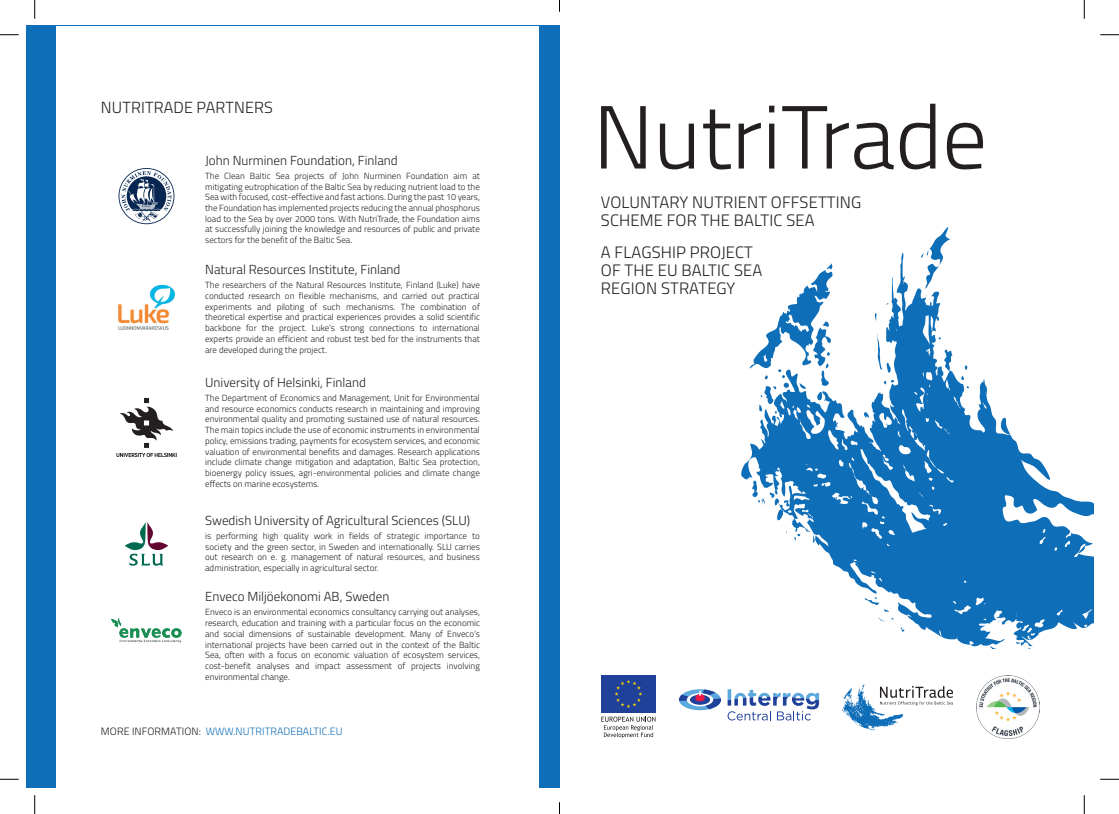
<style>
.page{position:relative;width:1119px;height:814px;background:#fff}
.page>*{position:absolute;margin:0;border:0;box-sizing:border-box;transform-origin:0 0}
.t1{font:300 89.75px "Titillium";color:#231f20}
.t2{font:300 16.5px/18.1px "Titillium";letter-spacing:.01em;color:#231f20}
.t3{font:300 16.12px "Titillium";letter-spacing:.01em;color:#231f20}
.t4{font:300 13.12px "Titillium";color:#231f20}
.t5{font:300 10.62px "Titillium";letter-spacing:.01em;color:#0f6eb8}
.t6{font:300 9px/10.8px "Titillium";color:#231f20;text-align:justify}
.s1{color:#231f20}
</style>
<div class="page">
<div style="left:26px;top:26px;width:533px;height:762px;background:#0f6eb8"></div>
<div style="left:56px;top:26px;width:482px;height:762px;background:#fff"></div>
<svg style="left:741px;top:227px;width:351px;height:421px"></svg>
<svg style="left:842px;top:684px;width:111px;height:46px"></svg>
<svg style="left:727px;top:689px;width:92px;height:31px"></svg>
<svg style="left:679px;top:689px;width:42px;height:21px"></svg>
<div style="left:601px;top:675px;width:54px;height:37px;background:#20419a"></div>
<svg style="left:614px;top:680px;width:28px;height:27px"></svg>
<svg style="left:601px;top:716px;width:54px;height:22px"></svg>
<img style="left:111px;top:618px;width:70px;height:24px">
<img style="left:116px;top:398px;width:61px;height:59px">
<img style="left:118px;top:285px;width:56px;height:44px">
<svg style="left:118px;top:168px;width:56px;height:56px"></svg>
<svg style="left:125px;top:522px;width:43px;height:43px"></svg>
<img style="left:976px;top:675px;width:63px;height:63px">
<svg style="left:0;top:34px;width:19px;height:1px"></svg>
<svg style="left:1100px;top:34px;width:18px;height:1px"></svg>
<svg style="left:0;top:778px;width:19px;height:2px"></svg>
<svg style="left:1100px;top:778px;width:18px;height:2px"></svg>
<svg style="left:34px;top:0;width:1px;height:19px"></svg>
<svg style="left:34px;top:795px;width:1px;height:18px"></svg>
<svg style="left:1083px;top:0;width:1px;height:19px"></svg>
<svg style="left:1083px;top:795px;width:1px;height:18px"></svg>
<h3 class="t3" style="left:101px;top:96px;width:172px">N utriTrade partners</h3>
<h3 class="t4" style="left:205px;top:150px;width:194px">John N urminen Foundation, Finland</h3>
<p class="t6" style="left:205px;top:170px;width:276px">The Clean Baltic Sea projects of John N urminen Foundation aim at mitigating eutrophication of the Baltic Sea by reducing nutrient load to the Sea with focused, cost-effective and fast actions. During the past 10 years, the Foundation has implemented projects reducing the annual phosphorus load to the Sea by over 2000 tons. With N utriTrade, the Foundation aims at successfully joining the knowledge and resources of public and private sectors for the benefit of the Baltic Sea.</p>
<h3 class="t4" style="left:205px;top:260px;width:197px">N atural Resources I nstitute, Finland</h3>
<p class="t6" style="left:205px;top:279px;width:276px">The researchers of the N atural Resources I nstitute, Finland (Luke) have conducted research on flexible mechanisms, and carried out practical experiments and piloting of such mechanisms. The combination of theoretical expertise and practical experiences provides a solid scientific backbone for the project. Luke’s strong connections to international experts provide an efficient and robust test bed for the instruments that are developed during the project.</p>
<h3 class="t4" style="left:205px;top:372px;width:162px">U niversity of Helsinki, Finland</h3>
<p class="t6" style="left:205px;top:392px;width:276px">The Department of Economics and Management, U nit for Environmental and resource economics conducts research in maintaining and improving environmental quality and promoting sustained use of natural resources.<br>The main topics include the use of economic instruments in environmental policy, emissions trading, payments for ecosystem services, and economic valuation of environmental benefits and damages. Research applications include climate change mitigation and adaptation, Baltic Sea protection, bioenergy policy issues, agri-environmental policies and climate change effects on marine ecosystems.</p>
<h3 class="t4" style="left:205px;top:510px;width:266px">Swedish U niversity of Agricultural Sciences (SLU)</h3>
<p class="t6" style="left:205px;top:529px;width:276px">is performing high quality work in fields of strategic importance to society and the green sector, in Sweden and internationally. SLU carries out research on e. g. management of natural resources, and business administration, especially in agricultural sector.</p>
<h3 class="t4" style="left:205px;top:587px;width:186px">Enveco Miljöekonomi AB, Sweden</h3>
<p class="t6" style="left:205px;top:606px;width:276px">Enveco is an environmental economics consultancy carrying out analyses, research, education and training with a particular focus on the economic and social dimensions of sustainable development. Many of Enveco’s international projects have been carried out in the context of the Baltic Sea, often with a focus on economic valuation of ecosystem services, cost-benefit analyses and impact assessment of projects involving environmental change.</p>
<p class="t5" style="left:101px;top:724px;width:243px"><span class="s1">More information:</span> www.nutritradebaltic.eu</p>
<h1 class="t1" style="left:593px;top:72px;width:395px">N utriTrade</h1>
<h2 class="t2" style="left:601px;top:192px;width:262px">Voluntary nutrient offsetting sch em e for th e Baltic Sea</h2>
<h2 class="t2" style="left:601px;top:242px;width:163px">A flagsh ip project of th e EU Baltic Sea<br>Region Strategy</h2>
</div>
